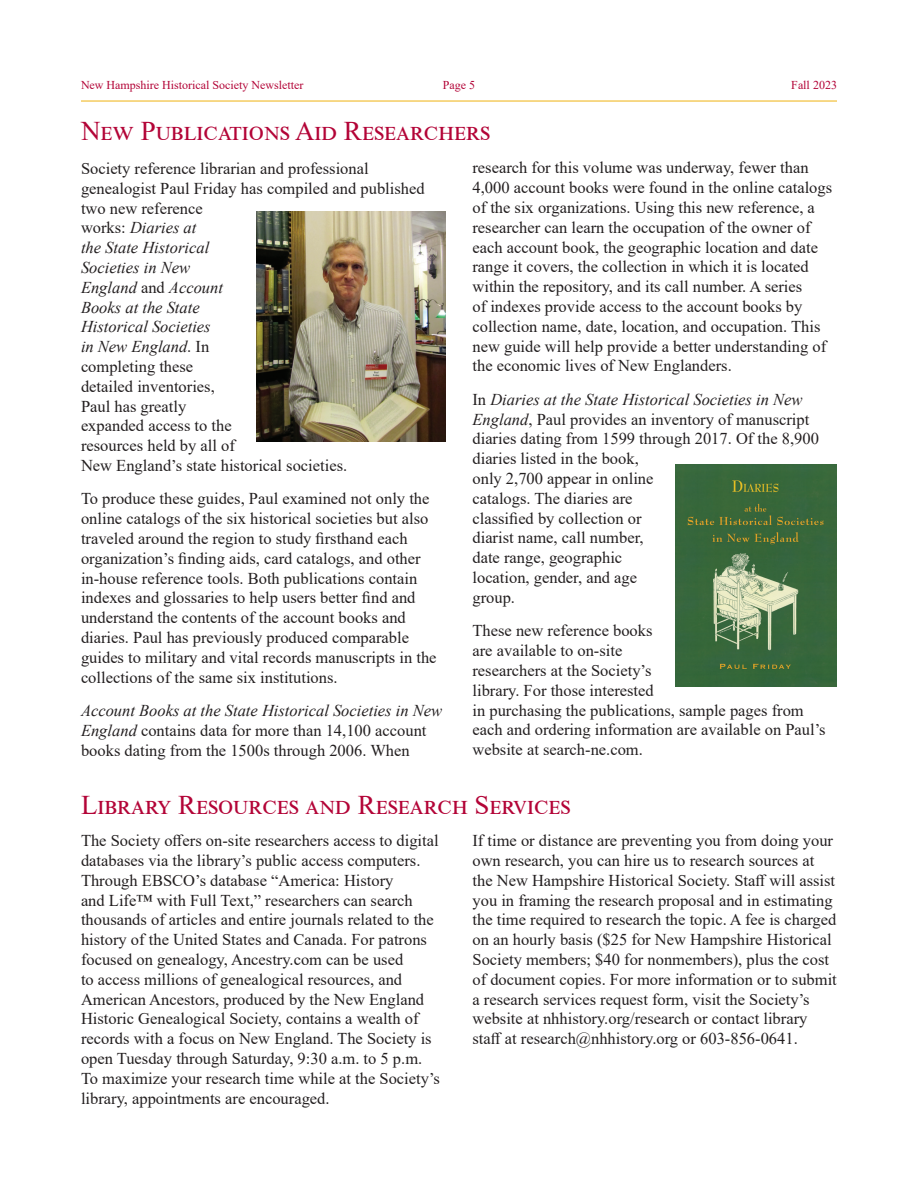
<style>
.page{position:relative;width:918px;height:1188px;background:#fff}
.page>*{position:absolute;margin:0;border:0;box-sizing:border-box;transform-origin:0 0}
.t1{font:27px "Times New Roman";color:#b30437}
.t2{font:16.5px/19.8px "Times New Roman";color:#231f20}
.t3{font:12px "Times New Roman";color:#b30437}
.s1{font-style:italic}
</style>
<div class="page">
<hr style="left:81px;top:101px;width:756px;height:1px;background:#efb211">
<img style="left:675px;top:464px;width:162px;height:223px">
<img style="left:257px;top:212px;width:189px;height:230px">
<p class="t3" style="left:81px;top:77px;width:224px">New Hampshire Historical Society Newsletter</p>
<p class="t3" style="left:443px;top:77px;width:34px">Page 5</p>
<p class="t3" style="left:791px;top:77px;width:47px">Fall 2023</p>
<h1 class="t1" style="left:81px;top:112px;width:411px">New Publications Aid Researchers</h1>
<p class="t2" style="left:472px;top:157px;width:361px">research for this volume was underway, fewer than 4,000 account books were found in the online catalogs of the six organizations. Using this new reference, a researcher can learn the occupation of the owner of each account book, the geographic location and date range it covers, the collection in which it is located within the repository, and its call number. A series<br>of indexes provide access to the account books by collection name, date, location, and occupation. This new guide will help provide a better understanding of the economic lives of New Englanders.</p>
<p class="t2" style="left:472px;top:389px;width:348px">In <span class="s1">Diaries at the State Historical Societies in New<br>England</span>, Paul provides an inventory of manuscript diaries dating from 1599 through 2017. Of the 8,900 diaries listed in the book,<br>only 2,700 appear in online<br>catalogs. The diaries are<br>classified by collection or<br>diarist name, call number,<br>date range, geographic<br>location, gender, and age<br>group.</p>
<p class="t2" style="left:472px;top:620px;width:355px">These new reference books<br>are available to on-site<br>researchers at the Society’s<br>library. For those interested<br>in purchasing the publications, sample pages from each and ordering information are available on Paul’s website at search-ne.com.</p>
<p class="t2" style="left:81px;top:158px;width:345px">Society reference librarian and professional genealogist Paul Friday has compiled and published two new reference<br>works: <span class="s1">Diaries at<br>the State Historical<br>Societies in New<br>England</span> and <span class="s1">Account<br>Books at the State<br>Historical Societies<br>in New England</span>. In<br>completing these<br>detailed inventories,<br>Paul has greatly<br>expanded access to the<br>resources held by all of<br>New England’s state historical societies.</p>
<p class="t2" style="left:81px;top:488px;width:357px">To produce these guides, Paul examined not only the online catalogs of the six historical societies but also traveled around the region to study firsthand each organization’s finding aids, card catalogs, and other in-house reference tools. Both publications contain indexes and glossaries to help users better find and understand the contents of the account books and diaries. Paul has previously produced comparable guides to military and vital records manuscripts in the collections of the same six institutions.</p>
<p class="t2" style="left:81px;top:700px;width:363px"><span class="s1">Account Books at the State Historical Societies in New<br>England</span> contains data for more than 14,100 account books dating from the 1500s through 2006. When</p>
<h1 class="t1" style="left:81px;top:786px;width:491px">Library Resources and Research Services</h1>
<p class="t2" style="left:472px;top:830px;width:366px">If time or distance are preventing you from doing your own research, you can hire us to research sources at the New Hampshire Historical Society. Staff will assist you in framing the research proposal and in estimating the time required to research the topic. A fee is charged on an hourly basis ($25 for New Hampshire Historical Society members; $40 for nonmembers), plus the cost of document copies. For more information or to submit a research services request form, visit the Society’s website at nhhistory.org/research or contact library staff at research@nhhistory.org or 603-856-0641.</p>
<p class="t2" style="left:81px;top:830px;width:360px">The Society offers on-site researchers access to digital databases via the library’s public access computers.<br>Through EBSCO’s database “America: History<br>and Life™ with Full Text,” researchers can search thousands of articles and entire journals related to the history of the United States and Canada. For patrons focused on genealogy, Ancestry.com can be used<br>to access millions of genealogical resources, and American Ancestors, produced by the New England Historic Genealogical Society, contains a wealth of records with a focus on New England. The Society is open Tuesday through Saturday, 9:30 a.m. to 5 p.m.<br>To maximize your research time while at the Society’s library, appointments are encouraged.</p>
</div>
